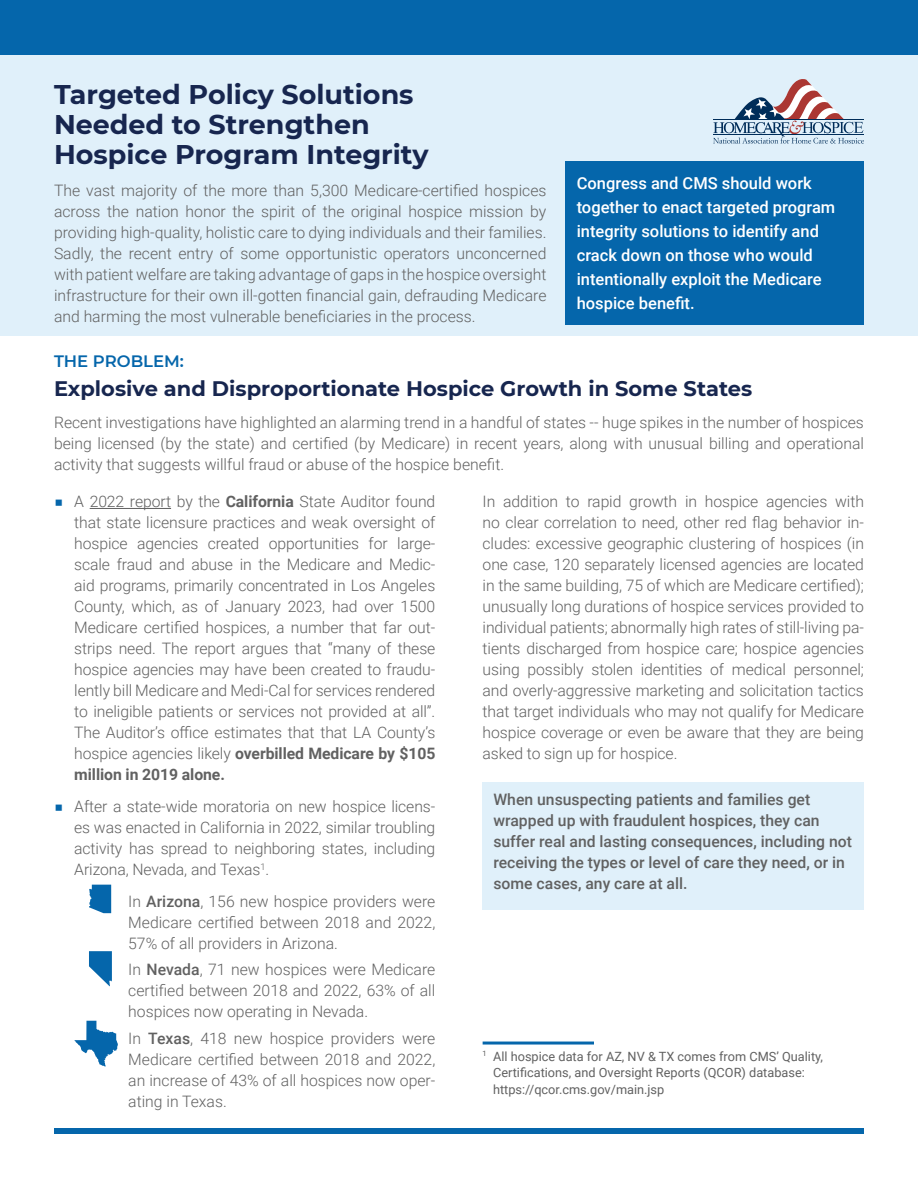
<style>
.page{position:relative;width:918px;height:1188px;background:#fff}
.page>*{position:absolute;margin:0;border:0;box-sizing:border-box;transform-origin:0 0}
.t1{font:700 27px/30px "Montserrat";color:#17264f}
.t2{font:700 21px "Montserrat";color:#17264f}
.Body{font:500 16.5px/24px "Roboto";color:#fff}
.SECTION{font:600 16.5px "Montserrat";color:#0566ab}
.Body-2{font:300 15.75px/21px "Roboto";letter-spacing:-.005em;color:#616161;text-align:justify}
.second_bullet{font:300 15.75px/21px "Roboto";color:#616161;text-align:justify}
.Body-3{font:500 15.75px/21px "Roboto";color:#616161}
.Body-4{font:12.75px/16.5px "Roboto";color:#616161}
.s1{font-family:"Montserrat";color:#0566ab}
.s2{font-weight:700}
.s3{font-weight:500}
</style>
<div class="page">
<div style="left:0;top:0;width:918px;height:335px;background:#e0f0fa"></div>
<hr style="left:90px;top:508px;width:81px;height:1px;background:#616161">
<svg style="left:75px;top:1021px;width:43px;height:46px"></svg>
<svg style="left:89px;top:885px;width:22px;height:28px"></svg>
<svg style="left:89px;top:951px;width:23px;height:35px"></svg>
<svg style="left:713px;top:79px;width:151px;height:65px"></svg>
<div style="left:0;top:0;width:918px;height:55px;background:#0566ab"></div>
<div style="left:566px;top:161px;width:298px;height:163px;background:#0566ab"></div>
<div style="left:54px;top:1129px;width:810px;height:5px;background:#0566ab"></div>
<div style="left:483px;top:782px;width:381px;height:128px;background:#e0f0fa"></div>
<hr style="left:483px;top:1042px;width:111px;height:3px;background:#0566ab">
<p class="t1" style="left:54px;top:78px;width:376px">Targeted Policy Solutions<br>Needed to Strengthen<br>Hospice Program Integrity</p>
<p class="Body-2" style="left:54px;top:179px;width:494px">The vast majority of the more than 5,300 Medicare-certified hospices across the nation honor the spirit of the original hospice mission by providing high-quality, holistic care to dying individuals and their families.<br>Sadly, the recent entry of some opportunistic operators unconcerned with patient welfare are taking advantage of gaps in the hospice oversight infrastructure for their own ill-gotten financial gain, defrauding Medicare and harming the most vulnerable beneficiaries in the process.</p>
<p class="Body" style="left:577px;top:170px;width:260px">Congress and CMS should work together to enact targeted program integrity solutions to identify and crack down on those who would intentionally exploit the Medicare hospice benefit.</p>
<p class="SECTION" style="left:54px;top:349px;width:131px">THE PROBLEM:</p>
<p class="t2" style="left:54px;top:374px;width:700px">Explosive and Disproportionate Hospice Growth in Some States</p>
<p class="Body-2" style="left:54px;top:411px;width:811px">Recent investigations have highlighted an alarming trend in a handful of states -- huge spikes in the number of hospices being licensed (by the state) and certified (by Medicare) in recent years, along with unusual billing and operational activity that suggests willful fraud or abuse of the hospice benefit.</p>
<p class="Body-2" style="left:74px;top:491px;width:363px;text-indent:-20px"><span class="s1">■</span> A 2022 report by the <span class="s2">California</span> State Auditor found that state licensure practices and weak oversight of hospice agencies created opportunities for large&shy;scale fraud and abuse in the Medicare and Medic&shy;aid programs, primarily concentrated in Los Angeles County, which, as of January 2023, had over 1500<br>Medicare certified hospices, a number that far out&shy;strips need. The report argues that “many of these hospice agencies may have been created to fraudu&shy;lently bill Medicare and Medi-Cal for services rendered to ineligible patients or services not provided at all”.<br>The Auditor’s office estimates that that LA County’s hospice agencies likely <span class="s2">overbilled Medicare by $105 million in 2019 alone.</span></p>
<p class="Body-2" style="left:74px;top:795px;width:363px;text-indent:-20px"><span class="s1">■</span> After a state-wide moratoria on new hospice licens&shy;es was enacted in California in 2022, similar troubling activity has spread to neighboring states, including Arizona, Nevada, and Texas<sup>1</sup>.</p>
<p class="second_bullet" style="left:128px;top:890px;width:309px">In <span class="s3">Arizona</span>, 156 new hospice providers were Medicare certified between 2018 and 2022, 57% of all providers in Arizona.</p>
<p class="second_bullet" style="left:128px;top:959px;width:309px">In <span class="s3">Nevada</span>, 71 new hospices were Medicare certified between 2018 and 2022, 63% of all hospices now operating in Nevada.</p>
<p class="second_bullet" style="left:128px;top:1027px;width:309px">In <span class="s3">Texas</span>, 418 new hospice providers were Medicare certified between 2018 and 2022, an increase of 43% of all hospices now oper&shy;ating in Texas.</p>
<p class="Body-2" style="left:483px;top:491px;width:383px">In addition to rapid growth in hospice agencies with no clear correlation to need, other red flag behavior in&shy;cludes: excessive geographic clustering of hospices (in one case, 120 separately licensed agencies are located in the same building, 75 of which are Medicare certified); unusually long durations of hospice services provided to individual patients; abnormally high rates of still-living pa&shy;tients discharged from hospice care; hospice agencies using possibly stolen identities of medical personnel; and overly-aggressive marketing and solicitation tactics that target individuals who may not qualify for Medicare hospice coverage or even be aware that they are being asked to sign up for hospice.</p>
<p class="Body-3" style="left:493px;top:788px;width:360px">When unsuspecting patients and families get wrapped up with fraudulent hospices, they can suffer real and lasting consequences, including not receiving the types or level of care they need, or in some cases, any care at all.</p>
<p class="Body-4" style="left:493px;top:1047px;width:331px;text-indent:-10px"><sup>1</sup> All hospice data for AZ, NV &amp; TX comes from CMS’ Quality,<br>Certifications, and Oversight Reports (QCOR) database: https://qcor.cms.gov/main.jsp</p>
</div>
